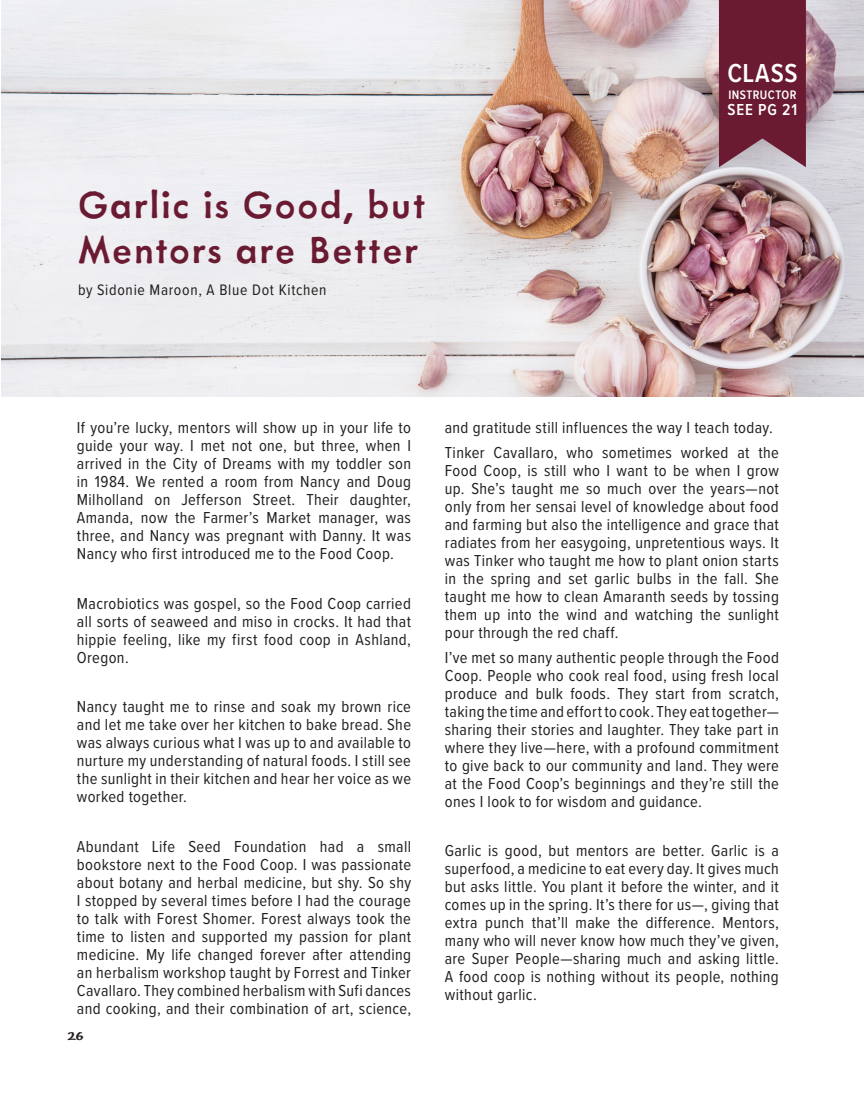
<style>
.page{position:relative;width:864px;height:1107px;background:#fff}
.page>*{position:absolute;margin:0;border:0;box-sizing:border-box;transform-origin:0 0}
.Headline{font:500 43.5px/45px "Metallophile Sp 8";letter-spacing:.025em;color:#6a1b31}
.t1{font:600 27px "Proxima Nova Cond";letter-spacing:.025em;color:#fff}
.Bullet{font:16.5px/18px "Proxima Nova Cond";letter-spacing:.02em;color:#231f20;text-align:justify}
.t2{font:600 16.5px "Proxima Nova Cond";letter-spacing:.055em;color:#fff}
.byline{font:15.75px "Proxima Nova Cond";letter-spacing:.045em;color:#231f20}
.t3{font:15px "Immi Five O Five Std";color:#231f20}
.t4{font:600 12.75px "Proxima Nova Cond";letter-spacing:.035em;color:#fff}
</style>
<div class="page">
<img style="left:1px;top:0;width:863px;height:397px">
<svg style="left:719px;top:0;width:87px;height:167px;background:#71293d"></svg>
<p class="Headline" style="left:78px;top:181px;width:349px">Garlic is Good, but<br>Mentors are Better</p>
<p class="byline" style="left:78px;top:278px;width:250px">by Sidonie Maroon, A Blue Dot Kitchen</p>
<p class="t1" style="left:727px;top:53px;width:72px">CLASS</p>
<p class="t4" style="left:728px;top:85px;width:70px">INSTRUCTOR</p>
<p class="t2" style="left:728px;top:98px;width:71px">SEE PG 21</p>
<p class="Bullet" style="left:77px;top:418px;width:336px">If you’re lucky, mentors will show up in your life to guide your way. I met not one, but three, when I arrived in the City of Dreams with my toddler son in 1984. We rented a room from Nancy and Doug Milholland on Jefferson Street. Their daughter, Amanda, now the Farmer’s Market manager, was three, and Nancy was pregnant with Danny. It was Nancy who first introduced me to the Food Coop.</p>
<p class="Bullet" style="left:77px;top:593px;width:336px">Macrobiotics was gospel, so the Food Coop carried all sorts of seaweed and miso in crocks. It had that hippie feeling, like my first food coop in Ashland, Oregon.</p>
<p class="Bullet" style="left:77px;top:697px;width:336px">Nancy taught me to rinse and soak my brown rice and let me take over her kitchen to bake bread. She was always curious what I was up to and available to nurture my understanding of natural foods. I still see the sunlight in their kitchen and hear her voice as we worked together.</p>
<p class="Bullet" style="left:77px;top:836px;width:336px">Abundant Life Seed Foundation had a small bookstore next to the Food Coop. I was passionate about botany and herbal medicine, but shy. So shy I stopped by several times before I had the courage to talk with Forest Shomer. Forest always took the time to listen and supported my passion for plant medicine. My life changed forever after attending an herbalism workshop taught by Forrest and Tinker Cavallaro. They combined herbalism with Sufi dances and cooking, and their combination of art, science,</p>
<p class="t3" style="left:68px;top:1028px;width:18px">26</p>
<p class="Bullet" style="left:445px;top:418px;width:329px">and gratitude still influences the way I teach today.</p>
<p class="Bullet" style="left:445px;top:443px;width:336px">Tinker Cavallaro, who sometimes worked at the Food Coop, is still who I want to be when I grow up. She’s taught me so much over the years—not only from her sensai level of knowledge about food and farming but also the intelligence and grace that radiates from her easygoing, unpretentious ways. It was Tinker who taught me how to plant onion starts in the spring and set garlic bulbs in the fall. She taught me how to clean Amaranth seeds by tossing them up into the wind and watching the sunlight pour through the red chaff.</p>
<p class="Bullet" style="left:445px;top:647px;width:336px">I’ve met so many authentic people through the Food Coop. People who cook real food, using fresh local produce and bulk foods. They start from scratch, taking the time and effort to cook. They eat together— sharing their stories and laughter. They take part in where they live—here, with a profound commitment to give back to our community and land. They were at the Food Coop’s beginnings and they’re still the ones I look to for wisdom and guidance.</p>
<p class="Bullet" style="left:445px;top:841px;width:336px">Garlic is good, but mentors are better. Garlic is a superfood, a medicine to eat every day. It gives much but asks little. You plant it before the winter, and it comes up in the spring. It’s there for us—, giving that extra punch that’ll make the difference. Mentors, many who will never know how much they’ve given, are Super People—sharing much and asking little.<br>A food coop is nothing without its people, nothing without garlic.</p>
</div>
